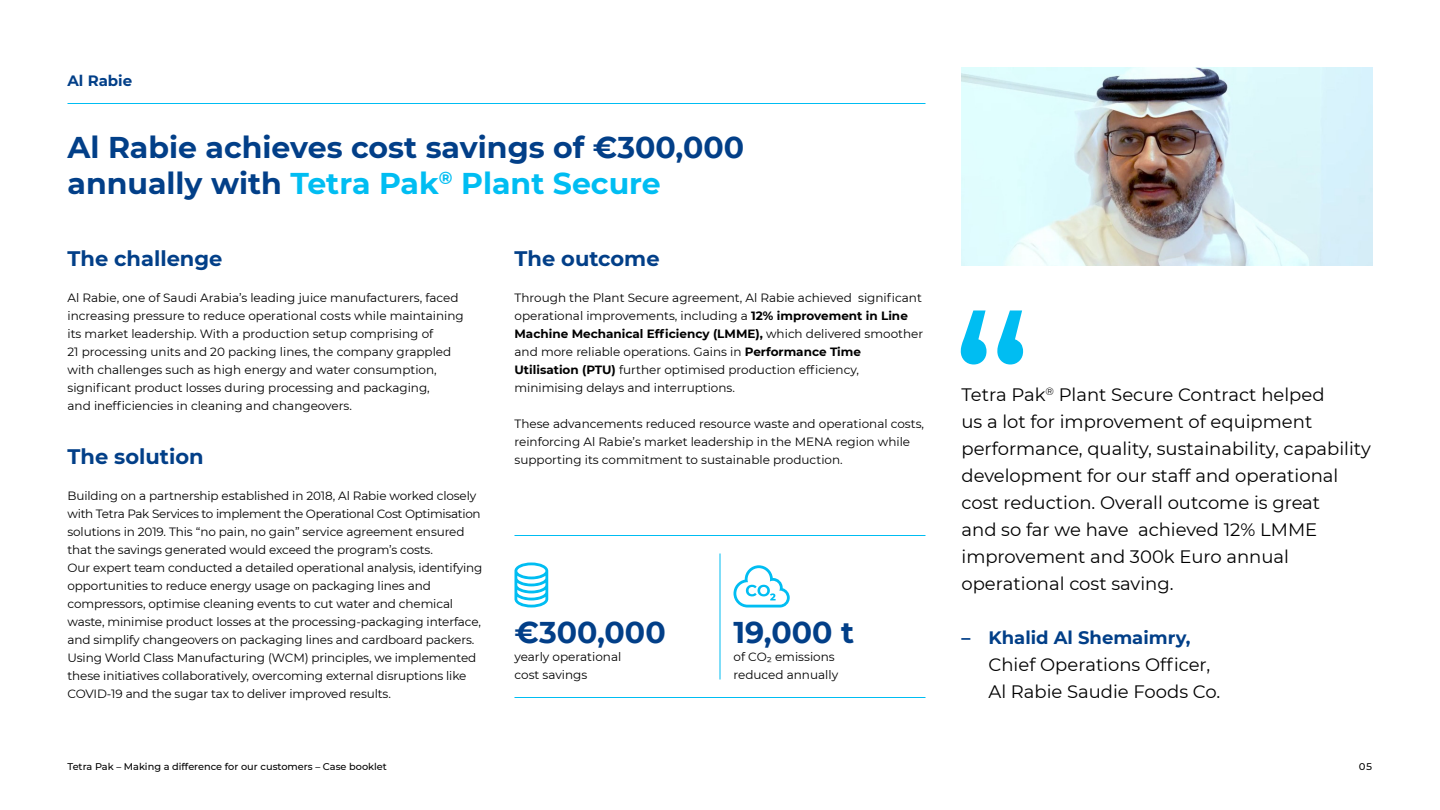
<style>
.page{position:relative;width:1440px;height:810px;background:#fff}
.page>*{position:absolute;margin:0;border:0;box-sizing:border-box;transform-origin:0 0}
.H3___40_48{font:700 30px/36px "Montserrat";color:#023f88}
.H5___28_42{font:700 21px "Montserrat";color:#023f88}
.Copy_1_-_24_36{font:18px/27px "Montserrat";color:#000}
.H6_-_20_24{font:700 15px "Montserrat";color:#023f88}
.Copy_3___16_24{font:12px/18px "Montserrat";letter-spacing:-.01em;color:#000}
.t1{font:500 9.75px "Montserrat";color:#000}
.s1{color:#00bdf2}
.s2{font-weight:700}
.s3{font-weight:700;color:#023f88}
</style>
<div class="page">
<hr style="left:68px;top:103px;width:858px;height:1px;background:#00bdf2">
<hr style="left:514px;top:535px;width:411px;height:1px;background:#00bdf2">
<hr style="left:514px;top:697px;width:411px;height:1px;background:#00bdf2">
<hr style="left:720px;top:554px;width:1px;height:126px;background:#00bdf2">
<img style="left:962px;top:68px;width:410px;height:198px">
<svg style="left:961px;top:310px;width:62px;height:54px"></svg>
<svg style="left:514px;top:562px;width:34px;height:46px"></svg>
<svg style="left:734px;top:565px;width:56px;height:42px"></svg>
<p class="H6_-_20_24" style="left:68px;top:69px;width:66px">Al Rabie</p>
<p class="H3___40_48" style="left:68px;top:127px;width:678px">Al Rabie achieves cost savings of €300,000 annually with <span class="s1">Tetra Pak</span><sup>®</sup> <span class="s1">Plant Secure</span></p>
<p class="H5___28_42" style="left:68px;top:243px;width:157px">The challenge</p>
<p class="H5___28_42" style="left:514px;top:243px;width:147px">The outcome</p>
<p class="Copy_3___16_24" style="left:68px;top:288px;width:398px">Al Rabie, one of Saudi Arabia’s leading juice manufacturers, faced increasing pressure to reduce operational costs while maintaining its market leadership. With a production setup comprising of<br>21 processing units and 20 packing lines, the company grappled with challenges such as high energy and water consumption, significant product losses during processing and packaging,<br>and inefficiencies in cleaning and changeovers.</p>
<p class="Copy_3___16_24" style="left:514px;top:288px;width:410px">Through the Plant Secure agreement, Al Rabie achieved significant operational improvements, including a <span class="s2">12% improvement in Line Machine Mechanical Efficiency (LMME),</span> which delivered smoother and more reliable operations. Gains in <span class="s2">Performance Time Utilisation (PTU)</span> further optimised production efficiency, minimising delays and interruptions.</p>
<p class="Copy_3___16_24" style="left:514px;top:414px;width:411px">These advancements reduced resource waste and operational costs, reinforcing Al Rabie’s market leadership in the MENA region while supporting its commitment to sustainable production.</p>
<p class="H5___28_42" style="left:68px;top:441px;width:138px">The solution</p>
<p class="Copy_3___16_24" style="left:68px;top:486px;width:417px">Building on a partnership established in 2018, Al Rabie worked closely with Tetra Pak Services to implement the Operational Cost Optimisation solutions in 2019. This “no pain, no gain” service agreement ensured that the savings generated would exceed the program’s costs.<br>Our expert team conducted a detailed operational analysis, identifying opportunities to reduce energy usage on packaging lines and compressors, optimise cleaning events to cut water and chemical waste, minimise product losses at the processing-packaging interface, and simplify changeovers on packaging lines and cardboard packers.<br>Using World Class Manufacturing (WCM) principles, we implemented these initiatives collaboratively, overcoming external disruptions like COVID-19 and the sugar tax to deliver improved results.</p>
<p class="H3___40_48" style="left:514px;top:613px;width:153px">€300,000</p>
<p class="Copy_3___16_24" style="left:514px;top:648px;width:108px">yearly operational cost savings</p>
<p class="H3___40_48" style="left:734px;top:613px;width:122px">19,000 t</p>
<p class="Copy_3___16_24" style="left:734px;top:648px;width:106px">of CO₂ emissions reduced annually</p>
<p class="Copy_1_-_24_36" style="left:962px;top:380px;width:411px">Tetra Pak<sup>®</sup> Plant Secure Contract helped<br>us a lot for improvement of equipment performance, quality, sustainability, capability development for our staff and operational cost reduction. Overall outcome is great<br>and so far we have achieved 12% LMME improvement and 300k Euro annual operational cost saving.</p>
<p class="Copy_1_-_24_36" style="left:988px;top:623px;width:233px;text-indent:-27px"><span class="s3">– Khalid Al Shemaimry,<br></span>Chief Operations Officer,<br>Al Rabie Saudie Foods Co.</p>
<p class="t1" style="left:68px;top:759px;width:321px">Tetra Pak – Making a difference for our customers – Case booklet</p>
<p class="t1" style="left:1359px;top:759px;width:15px">05</p>
</div>
